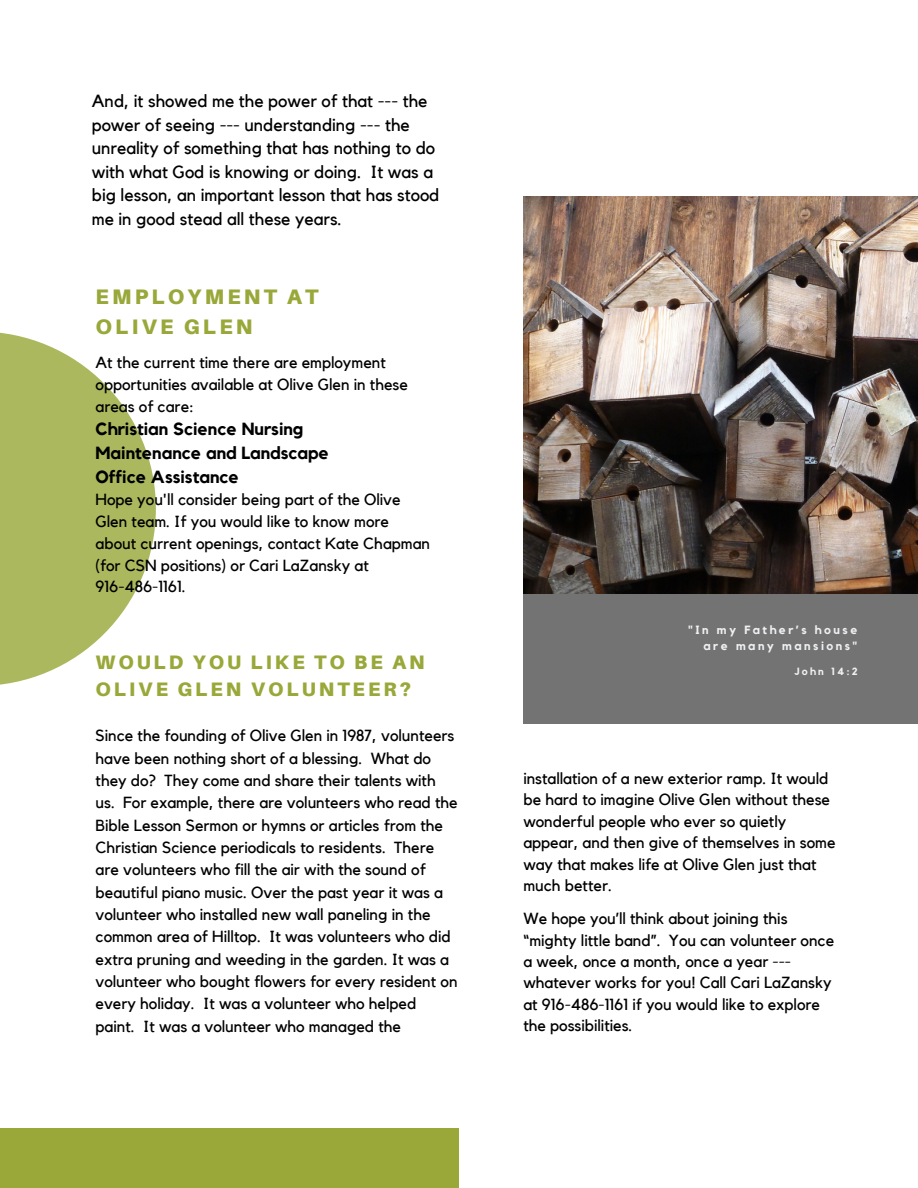
<style>
.page{position:relative;width:918px;height:1188px;background:#fff}
.page>*{position:absolute;margin:0;border:0;box-sizing:border-box;transform-origin:0 0}
.t1{font:900 21px/29.2px "Aileron";letter-spacing:.155em;color:#99a839}
.t2{font:900 19.5px/27px "Aileron";letter-spacing:.155em;color:#99a839}
.t3{font:17.55px/23.7px "Kollektif";color:#000}
.t4{font:700 17.55px/24px "Kollektif";color:#000}
.t5{font:16.05px/22.4px "Kollektif";color:#000}
.t6{font:700 12px/16px "Kollektif";letter-spacing:.21em;color:#eff0f2;text-align:right}
.t7{font:700 10.5px "Kollektif";letter-spacing:.21em;color:#eff0f2}
</style>
<div class="page">
<div style="left:523px;top:332px;width:395px;height:392px;background:#737373"></div>
<div style="left:0;top:1129px;width:459px;height:59px;background:#99a839"></div>
<svg style="left:0;top:332px;width:156px;height:353px;fill:#abb85d"></svg>
<img style="left:523px;top:197px;width:395px;height:397px">
<p class="t3" style="left:92px;top:90px;width:349px">And, it showed me the power of that --- the power of seeing --- understanding --- the unreality of something that has nothing to do with what God is knowing or doing. It was a big lesson, an important lesson that has stood me in good stead all these years.</p>
<h1 class="t1" style="left:96px;top:282px;width:225px">EMPLOYMENT AT<br>OLIVE GLEN</h1>
<p class="t5" style="left:96px;top:352px;width:314px;line-height:21.8px">At the current time there are employment opportunities available at Olive Glen in these areas of care:</p>
<p class="t4" style="left:96px;top:417px;width:235px">Christian Science Nursing<br>Maintenance and Landscape<br>Office Assistance</p>
<p class="t5" style="left:96px;top:489px;width:336px;line-height:21.8px">Hope you'll consider being part of the Olive Glen team. If you would like to know more about current openings, contact Kate Chapman (for CSN positions) or Cari LaZansky at 916-486-1161.</p>
<p class="t2" style="left:96px;top:648px;width:331px">WOULD YOU LIKE TO BE AN<br>OLIVE GLEN VOLUNTEER?</p>
<p class="t5" style="left:96px;top:725px;width:364px">Since the founding of Olive Glen in 1987, volunteers have been nothing short of a blessing. What do they do? They come and share their talents with us. For example, there are volunteers who read the Bible Lesson Sermon or hymns or articles from the Christian Science periodicals to residents. There are volunteers who fill the air with the sound of beautiful piano music. Over the past year it was a volunteer who installed new wall paneling in the common area of Hilltop. It was volunteers who did extra pruning and weeding in the garden. It was a volunteer who bought flowers for every resident on every holiday. It was a volunteer who helped paint. It was a volunteer who managed the</p>
<p class="t6" style="left:688px;top:622px;width:171px">"In my Father’s house are many mansions"</p>
<p class="t7" style="left:795px;top:666px;width:65px">John 14:2</p>
<p class="t5" style="left:523px;top:768px;width:314px;line-height:21.3px">installation of a new exterior ramp. It would be hard to imagine Olive Glen without these wonderful people who ever so quietly appear, and then give of themselves in some way that makes life at Olive Glen just that much better.</p>
<p class="t5" style="left:523px;top:909px;width:312px;line-height:21.3px">We hope you’ll think about joining this “mighty little band”. You can volunteer once a week, once a month, once a year --- whatever works for you! Call Cari LaZansky at 916-486-1161 if you would like to explore the possibilities.</p>
</div>
